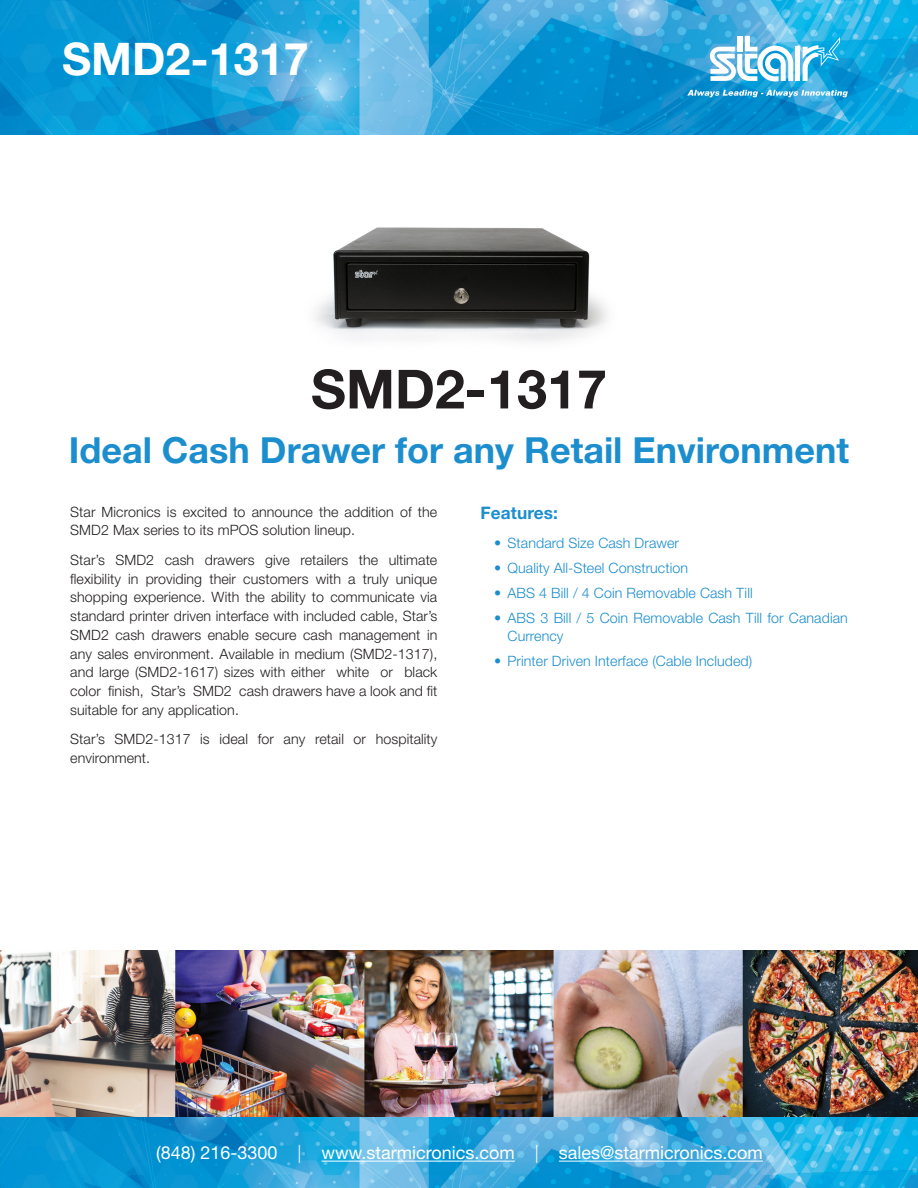
<style>
.page{position:relative;width:918px;height:1188px;background:#fff}
.page>*{position:absolute;margin:0;border:0;box-sizing:border-box;transform-origin:0 0}
.t1{font:700 54px "Helvetica Neue LT Std";color:#231f20}
.t2{font:700 45px "Helvetica Neue LT Std";color:#fff}
.t3{font:700 36px "Helvetica Neue LT Std";color:#1c8ece}
.t4{font:18px "Helvetica Neue LT Std";color:#fff}
.t5{font:700 17.25px "Helvetica Neue LT Std";letter-spacing:.005em;color:#1c8ece}
.t6{font:300 14.25px/18.8px "Helvetica Neue LT Std";letter-spacing:.005em;color:#231f20}
.t7{font:300 14.25px/18px "Helvetica Neue LT Std";letter-spacing:.005em;color:#1c8ece}
.s1{font-weight:300}
</style>
<div class="page">
<img style="left:0;top:950px;width:918px;height:238px">
<img style="left:0;top:0;width:918px;height:135px">
<hr style="left:322px;top:1161px;width:193px;height:1px;background:#fff">
<hr style="left:559px;top:1161px;width:204px;height:1px;background:#fff">
<svg style="left:687px;top:90px;width:161px;height:7px"></svg>
<svg style="left:803px;top:37px;width:37px;height:44px;background:#44b8e5"></svg>
<div style="left:795px;top:47px;width:5px;height:34px;background:#fff"></div>
<svg style="left:710px;top:36px;width:83px;height:45px"></svg>
<img style="left:315px;top:227px;width:292px;height:115px">
<p class="t2" style="left:62px;top:31px;width:248px">SMD2-1317</p>
<p class="t1" style="left:311px;top:356px;width:298px">SMD2-1317</p>
<p class="t3" style="left:69px;top:428px;width:782px">Ideal Cash Drawer for any Retail Environment</p>
<p class="t6" style="left:70px;top:502px;width:369px">Star Micronics is excited to announce the addition of the<br>SMD2 Max series to its mPOS solution lineup.</p>
<p class="t6" style="left:70px;top:550px;width:369px;text-align:justify">Star’s SMD2 cash drawers give retailers the ultimate flexibility in providing their customers with a truly unique shopping experience. With the ability to communicate via standard printer driven interface with included cable, Star’s SMD2 cash drawers enable secure cash management in any sales environment. Available in medium (SMD2-1317), and large (SMD2-1617) sizes with either white or black color finish, Star’s SMD2 cash drawers have a look and fit suitable for any application.</p>
<p class="t6" style="left:70px;top:730px;width:369px">Star’s SMD2-1317 is ideal for any retail or hospitality environment.</p>
<p class="t5" style="left:481px;top:502px;width:79px">Features:</p>
<p class="t7" style="left:494px;top:533px;width:186px">• Standard Size Cash Drawer</p>
<p class="t7" style="left:494px;top:558px;width:195px">• Quality All-Steel Construction</p>
<p class="t7" style="left:494px;top:583px;width:260px">• ABS 4 Bill / 4 Coin Removable Cash Till</p>
<p class="t7" style="left:508px;top:608px;width:342px;text-indent:-14px">• ABS 3 Bill / 5 Coin Removable Cash Till for Canadian<br>Currency</p>
<p class="t7" style="left:494px;top:651px;width:260px">• Printer Driven Interface (Cable Included)</p>
<p class="t4" style="left:156px;top:1142px;width:608px">(848) 216-3300 <span class="s1">|</span> www.starmicronics.com <span class="s1">|</span> sales@starmicronics.com</p>
</div>
